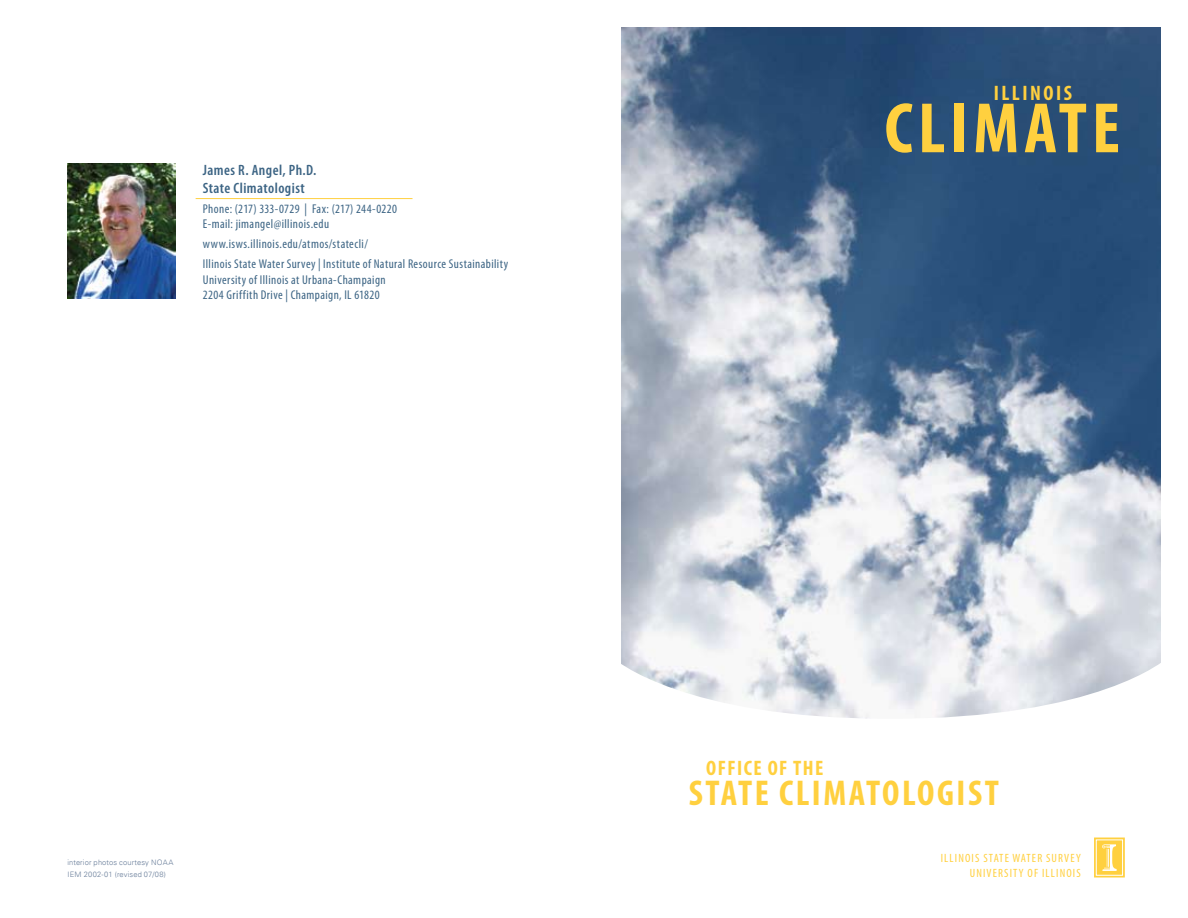
<style>
.page{position:relative;width:1188px;height:918px;background:#fff}
.page>*{position:absolute;margin:0;border:0;box-sizing:border-box;transform-origin:0 0}
.t1{font:700 condensed 72px "Myriad Pro";letter-spacing:.07em;color:#ffd03f}
.t2{font:700 condensed 36px "Myriad Pro";letter-spacing:.07em;color:#ffd03f}
.t3{font:700 condensed 21px "Myriad Pro";letter-spacing:.07em;color:#ffd03f}
.t4{font:700 condensed 21px "Myriad Pro";letter-spacing:.12em;color:#ffd03f}
.t5{font:600 condensed 15px/18px "Myriad Pro";letter-spacing:.03em;color:#3c6484}
.t6{font:condensed 12.75px/15.3px "Myriad Pro";letter-spacing:.035em;color:#3c6484}
.t7{font:condensed 12px/15px "Myriad Pro";letter-spacing:.095em;color:#ffd03f;text-align:right}
.t8{font:300 7.5px "Univers";letter-spacing:.02em;color:#697e9a}
</style>
<div class="page">
<img style="left:621px;top:27px;width:540px;height:632px">
<hr style="left:196px;top:198px;width:217px;height:1px;background:#ffd03f">
<div style="left:1094px;top:838px;width:31px;height:40px;border:3px solid #ffd03f"></div>
<div style="left:1096px;top:839px;width:27px;height:37px;background:#ffd03f;border:1px solid #fff"></div>
<svg style="left:1102px;top:844px;width:15px;height:27px"></svg>
<svg style="left:621px;top:659px;width:540px;height:60px"></svg>
<img style="left:68px;top:163px;width:108px;height:135px">
<p class="t5" style="left:203px;top:161px;width:115px">James R. Angel, Ph.D.<br>State Climatologist</p>
<p class="t6" style="left:203px;top:201px;width:196px">Phone: (217) 333-0729 | Fax: (217) 244-0220<br>E-mail: jimangel@illinois.edu</p>
<p class="t6" style="left:203px;top:234px;width:307px;line-height:20.1px">www.isws.illinois.edu/atmos/statecli/<br>Illinois State Water Survey | Institute of Natural Resource Sustainability</p>
<p class="t6" style="left:203px;top:272px;width:184px">University of Illinois at Urbana-Champaign<br>2204 Griffith Drive | Champaign, IL 61820</p>
<h3 class="t4" style="left:994px;top:81px;width:80px">ILLINOIS</h3>
<h1 class="t1" style="left:885px;top:89px;width:237px">CLIMATE</h1>
<p class="t8" style="left:68px;top:858px;width:107px">interior photos courtesy NOAA</p>
<p class="t8" style="left:68px;top:870px;width:100px">IEM 2002-01 (revised 07/08)</p>
<h3 class="t3" style="left:706px;top:757px;width:119px">OFFICE OF THE</h3>
<h2 class="t2" style="left:689px;top:774px;width:312px">STATE CLIMATOLOGIST</h2>
<p class="t7" style="left:941px;top:851px;width:142px">illinois state water survey university of illinois</p>
</div>
